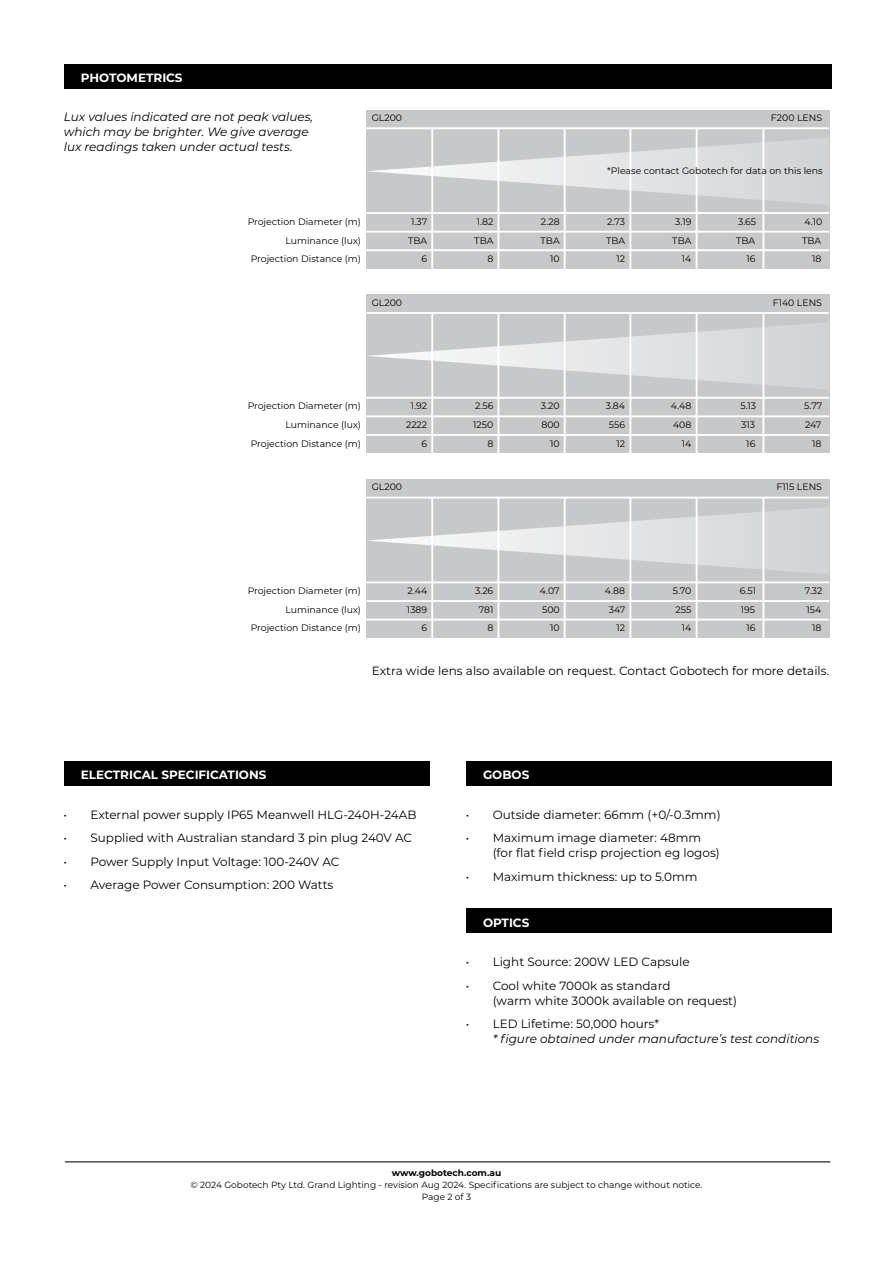
<style>
.page{position:relative;width:893px;height:1263px;background:#fff}
.page>*{position:absolute;margin:0;border:0;box-sizing:border-box;transform-origin:0 0}
.t1{font:12px/15px "Montserrat";color:#000}
.t2{font:italic 12px/15px "Montserrat";color:#000}
.t3{font:700 12px "Montserrat";color:#fff}
.t4{font:9.3px/18.6px "Montserrat";color:#000;text-align:right}
.t5{font:9px/12px "Montserrat";color:#000;text-align:center}
.t6{font:700 9px "Montserrat";color:#000}
</style>
<div class="page">
<hr style="left:65px;top:1161px;width:765px;height:1px;background:#000">
<div style="left:64px;top:64px;width:768px;height:25px;background:#000"></div>
<div style="left:366px;top:110px;width:463px;height:159px;background:#c7c8ca"></div>
<svg style="left:367px;top:137px;width:462px;height:68px"></svg>
<hr style="left:431px;top:128px;width:2px;height:141px;background:#fff">
<hr style="left:497px;top:128px;width:2px;height:141px;background:#fff">
<hr style="left:564px;top:128px;width:2px;height:141px;background:#fff">
<hr style="left:629px;top:128px;width:2px;height:141px;background:#fff">
<hr style="left:696px;top:128px;width:1px;height:141px;background:#fff">
<hr style="left:762px;top:128px;width:2px;height:141px;background:#fff">
<hr style="left:366px;top:127px;width:463px;height:2px;background:#fff">
<hr style="left:366px;top:212px;width:463px;height:2px;background:#fff">
<hr style="left:366px;top:231px;width:463px;height:2px;background:#fff">
<hr style="left:366px;top:249px;width:463px;height:2px;background:#fff">
<div style="left:366px;top:294px;width:463px;height:159px;background:#c7c8ca"></div>
<svg style="left:368px;top:322px;width:461px;height:68px"></svg>
<hr style="left:431px;top:313px;width:2px;height:141px;background:#fff">
<hr style="left:497px;top:313px;width:2px;height:141px;background:#fff">
<hr style="left:564px;top:313px;width:2px;height:141px;background:#fff">
<hr style="left:629px;top:313px;width:2px;height:141px;background:#fff">
<hr style="left:696px;top:313px;width:1px;height:141px;background:#fff">
<hr style="left:762px;top:313px;width:2px;height:141px;background:#fff">
<hr style="left:366px;top:312px;width:463px;height:2px;background:#fff">
<hr style="left:366px;top:397px;width:463px;height:2px;background:#fff">
<hr style="left:366px;top:415px;width:463px;height:2px;background:#fff">
<hr style="left:366px;top:434px;width:463px;height:2px;background:#fff">
<div style="left:366px;top:479px;width:463px;height:159px;background:#c7c8ca"></div>
<svg style="left:367px;top:507px;width:462px;height:67px"></svg>
<hr style="left:431px;top:498px;width:2px;height:140px;background:#fff">
<hr style="left:497px;top:498px;width:2px;height:140px;background:#fff">
<hr style="left:564px;top:498px;width:2px;height:140px;background:#fff">
<hr style="left:629px;top:498px;width:2px;height:140px;background:#fff">
<hr style="left:696px;top:498px;width:1px;height:140px;background:#fff">
<hr style="left:762px;top:498px;width:2px;height:140px;background:#fff">
<hr style="left:366px;top:497px;width:463px;height:1px;background:#fff">
<hr style="left:366px;top:581px;width:463px;height:2px;background:#fff">
<hr style="left:366px;top:600px;width:463px;height:2px;background:#fff">
<hr style="left:366px;top:619px;width:463px;height:1px;background:#fff">
<div style="left:64px;top:761px;width:366px;height:25px;background:#000"></div>
<div style="left:466px;top:761px;width:366px;height:25px;background:#000"></div>
<div style="left:466px;top:908px;width:366px;height:25px;background:#000"></div>
<p class="t3" style="left:81px;top:69px;width:103px">PHOTOMETRICS</p>
<p class="t2" style="left:64px;top:109px;width:251px">Lux values indicated are not peak values, which may be brighter. We give average lux readings taken under actual tests.</p>
<p class="t4" style="left:372px;top:108px;width:32px">GL200</p>
<p class="t4" style="left:771px;top:108px;width:53px">F200 LENS</p>
<p class="t4" style="left:607px;top:161px;width:217px">*Please contact Gobotech for data on this lens</p>
<p class="t4" style="left:248px;top:212px;width:115px">Projection Diameter (m)<br>Luminance (lux)<br>Projection Distance (m)</p>
<p class="t4" style="left:541px;top:212px;width:20px">2.28</p>
<p class="t4" style="left:804px;top:212px;width:19px">4.10</p>
<p class="t4" style="left:606px;top:212px;width:21px;text-align:left">2.73<br>TBA</p>
<p class="t4" style="left:411px;top:212px;width:18px">1.37</p>
<p class="t4" style="left:477px;top:212px;width:18px">1.82</p>
<p class="t4" style="left:675px;top:212px;width:18px">3.19</p>
<p class="t4" style="left:408px;top:231px;width:21px">TBA</p>
<p class="t4" style="left:474px;top:231px;width:21px">TBA</p>
<p class="t4" style="left:541px;top:231px;width:21px">TBA</p>
<p class="t4" style="left:672px;top:231px;width:21px">TBA</p>
<p class="t4" style="left:616px;top:249px;width:10px">12</p>
<p class="t4" style="left:738px;top:212px;width:20px">3.65</p>
<p class="t4" style="left:736px;top:231px;width:21px">TBA</p>
<p class="t4" style="left:802px;top:231px;width:21px">TBA</p>
<p class="t4" style="left:550px;top:249px;width:11px">10</p>
<p class="t4" style="left:746px;top:249px;width:11px">16</p>
<p class="t4" style="left:812px;top:249px;width:11px">18</p>
<p class="t4" style="left:422px;top:249px;width:7px">6</p>
<p class="t4" style="left:487px;top:249px;width:7px">8</p>
<p class="t4" style="left:682px;top:249px;width:11px">14</p>
<p class="t4" style="left:372px;top:293px;width:32px">GL200</p>
<p class="t4" style="left:773px;top:293px;width:51px">F140 LENS</p>
<p class="t4" style="left:248px;top:396px;width:115px">Projection Diameter (m)<br>Luminance (lux)<br>Projection Distance (m)</p>
<p class="t4" style="left:541px;top:396px;width:20px">3.20</p>
<p class="t4" style="left:740px;top:396px;width:17px">5.13</p>
<p class="t4" style="left:804px;top:396px;width:20px">5.77</p>
<p class="t4" style="left:606px;top:396px;width:21px;text-align:center">3.84<br>556</p>
<p class="t4" style="left:411px;top:396px;width:18px">1.92</p>
<p class="t4" style="left:475px;top:396px;width:20px">2.56</p>
<p class="t4" style="left:671px;top:396px;width:22px">4.48</p>
<p class="t4" style="left:406px;top:415px;width:23px">2222</p>
<p class="t4" style="left:473px;top:415px;width:22px">1250</p>
<p class="t4" style="left:541px;top:415px;width:20px">800</p>
<p class="t4" style="left:673px;top:415px;width:20px">408</p>
<p class="t4" style="left:616px;top:434px;width:10px">12</p>
<p class="t4" style="left:741px;top:415px;width:15px">313</p>
<p class="t4" style="left:805px;top:415px;width:18px">247</p>
<p class="t4" style="left:550px;top:434px;width:11px">10</p>
<p class="t4" style="left:746px;top:434px;width:11px">16</p>
<p class="t4" style="left:812px;top:434px;width:11px">18</p>
<p class="t4" style="left:422px;top:434px;width:7px">6</p>
<p class="t4" style="left:487px;top:434px;width:7px">8</p>
<p class="t4" style="left:682px;top:434px;width:11px">14</p>
<p class="t4" style="left:372px;top:477px;width:32px">GL200</p>
<p class="t4" style="left:776px;top:477px;width:47px">F115 LENS</p>
<p class="t4" style="left:248px;top:581px;width:115px">Projection Diameter (m)<br>Luminance (lux)<br>Projection Distance (m)</p>
<p class="t4" style="left:605px;top:581px;width:22px;text-align:center">4.88<br>347</p>
<p class="t4" style="left:540px;top:581px;width:21px">4.07</p>
<p class="t4" style="left:740px;top:581px;width:18px">6.51</p>
<p class="t4" style="left:805px;top:581px;width:19px">7.32</p>
<p class="t4" style="left:408px;top:581px;width:21px">2.44</p>
<p class="t4" style="left:475px;top:581px;width:20px">3.26</p>
<p class="t4" style="left:673px;top:581px;width:20px">5.70</p>
<p class="t4" style="left:407px;top:600px;width:22px">1389</p>
<p class="t4" style="left:479px;top:600px;width:16px">781</p>
<p class="t4" style="left:542px;top:600px;width:19px">500</p>
<p class="t4" style="left:676px;top:600px;width:17px">255</p>
<p class="t4" style="left:616px;top:618px;width:10px">12</p>
<p class="t4" style="left:741px;top:600px;width:16px">195</p>
<p class="t4" style="left:806px;top:600px;width:16px">154</p>
<p class="t4" style="left:422px;top:618px;width:7px">6</p>
<p class="t4" style="left:487px;top:618px;width:7px">8</p>
<p class="t4" style="left:682px;top:618px;width:11px">14</p>
<p class="t4" style="left:550px;top:618px;width:11px">10</p>
<p class="t4" style="left:746px;top:618px;width:11px">16</p>
<p class="t4" style="left:812px;top:618px;width:11px">18</p>
<p class="t1" style="left:372px;top:663px;width:459px">Extra wide lens also available on request. Contact Gobotech for more details.</p>
<p class="t3" style="left:81px;top:766px;width:187px">ELECTRICAL SPECIFICATIONS</p>
<p class="t3" style="left:483px;top:766px;width:48px">GOBOS</p>
<p class="t1" style="left:63px;top:806px;width:355px">• External power supply IP65 Meanwell HLG-240H-24AB</p>
<p class="t1" style="left:63px;top:830px;width:350px">• Supplied with Australian standard 3 pin plug 240V AC</p>
<p class="t1" style="left:63px;top:853px;width:278px">• Power Supply Input Voltage: 100-240V AC</p>
<p class="t1" style="left:63px;top:877px;width:271px">• Average Power Consumption: 200 Watts</p>
<p class="t1" style="left:466px;top:806px;width:256px">• Outside diameter: 66mm (+0/-0.3mm)</p>
<p class="t1" style="left:493px;top:830px;width:229px;text-indent:-27px">• Maximum image diameter: 48mm (for flat field crisp projection eg logos)</p>
<p class="t1" style="left:466px;top:868px;width:233px">• Maximum thickness: up to 5.0mm</p>
<p class="t3" style="left:483px;top:914px;width:48px">OPTICS</p>
<p class="t1" style="left:466px;top:954px;width:226px">• Light Source: 200W LED Capsule</p>
<p class="t1" style="left:493px;top:977px;width:246px;text-indent:-27px">• Cool white 7000k as standard<br>(warm white 3000k available on request)</p>
<p class="t1" style="left:466px;top:1016px;width:195px">• LED Lifetime: 50,000 hours*</p>
<p class="t2" style="left:493px;top:1031px;width:328px">* figure obtained under manufacture’s test conditions</p>
<p class="t6" style="left:392px;top:1166px;width:111px">www.gobotech.com.au</p>
<p class="t5" style="left:190px;top:1178px;width:513px">© 2024 Gobotech Pty Ltd. Grand Lighting - revision Aug 2024. Specifications are subject to change without notice.<br>Page 2 of 3</p>
</div>
